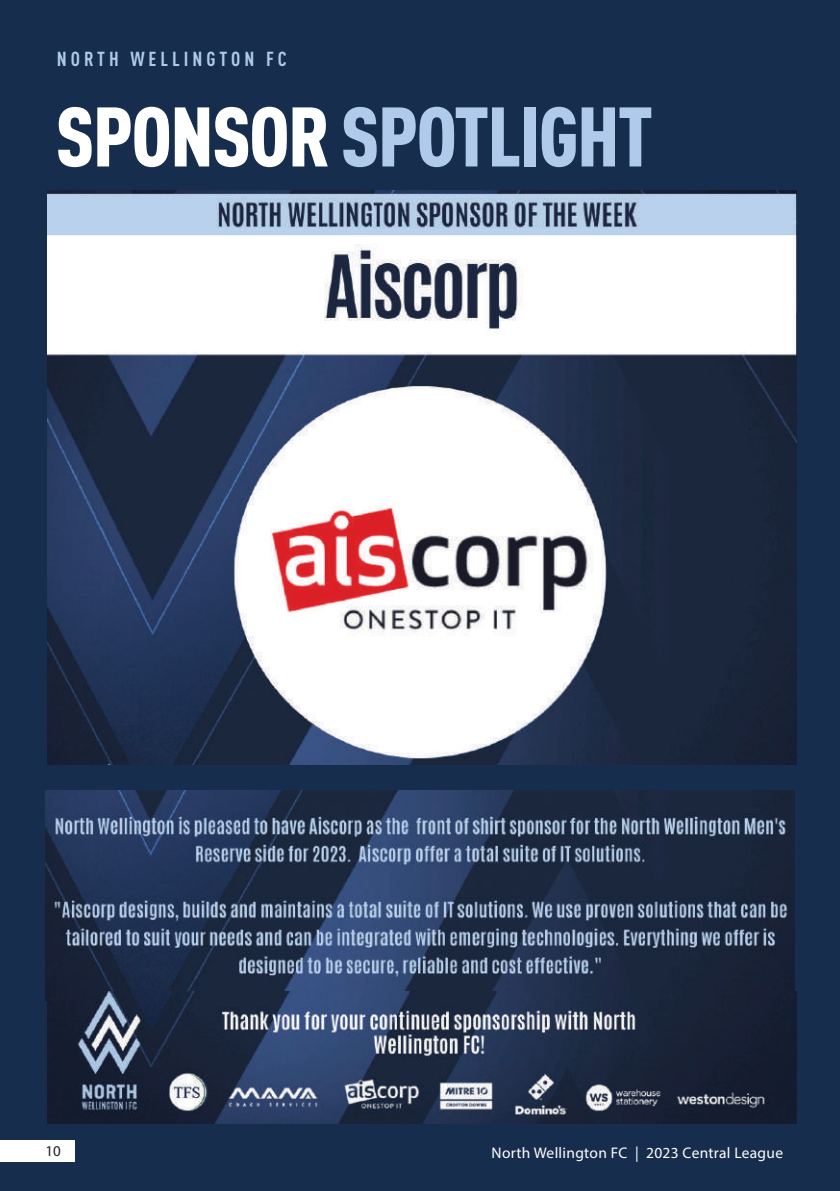
<style>
.page{position:relative;width:840px;height:1191px;background:#fff}
.page>*{position:absolute;margin:0;border:0;box-sizing:border-box;transform-origin:0 0}
.t1{font:900 condensed 83px "DIN Pro";letter-spacing:-.02em;color:#afcaea}
.t2{font:700 condensed 20px "DIN Pro";letter-spacing:.2em;color:#afcaea}
.t3{font:15.4px "Myriad Pro";letter-spacing:.02em;color:#fff}
.t4{font:15px "Myriad Pro";color:#231f20}
.s1{color:#fff}
</style>
<div class="page">
<div style="left:0;top:0;width:839px;height:1191px;background:#162d4e"></div>
<div style="left:0;top:1140px;width:74px;height:21px;background:#fff"></div>
<img style="left:45px;top:790px;width:749px;height:210px">
<img style="left:47px;top:190px;width:749px;height:574px">
<img style="left:47px;top:991px;width:749px;height:132px">
<p class="t2" style="left:57px;top:44px;width:231px">NORTH WELLINGTON FC</p>
<h1 class="t1" style="left:56px;top:72px;width:598px"><span class="s1">SPONSOR</span> SPOTLIGHT</h1>
<p class="t4" style="left:45px;top:1141px;width:17px">10</p>
<p class="t3" style="left:491px;top:1143px;width:148px">North Wellington FC |</p>
<p class="t3" style="left:645px;top:1143px;width:138px">2023 Central League</p>
</div>
